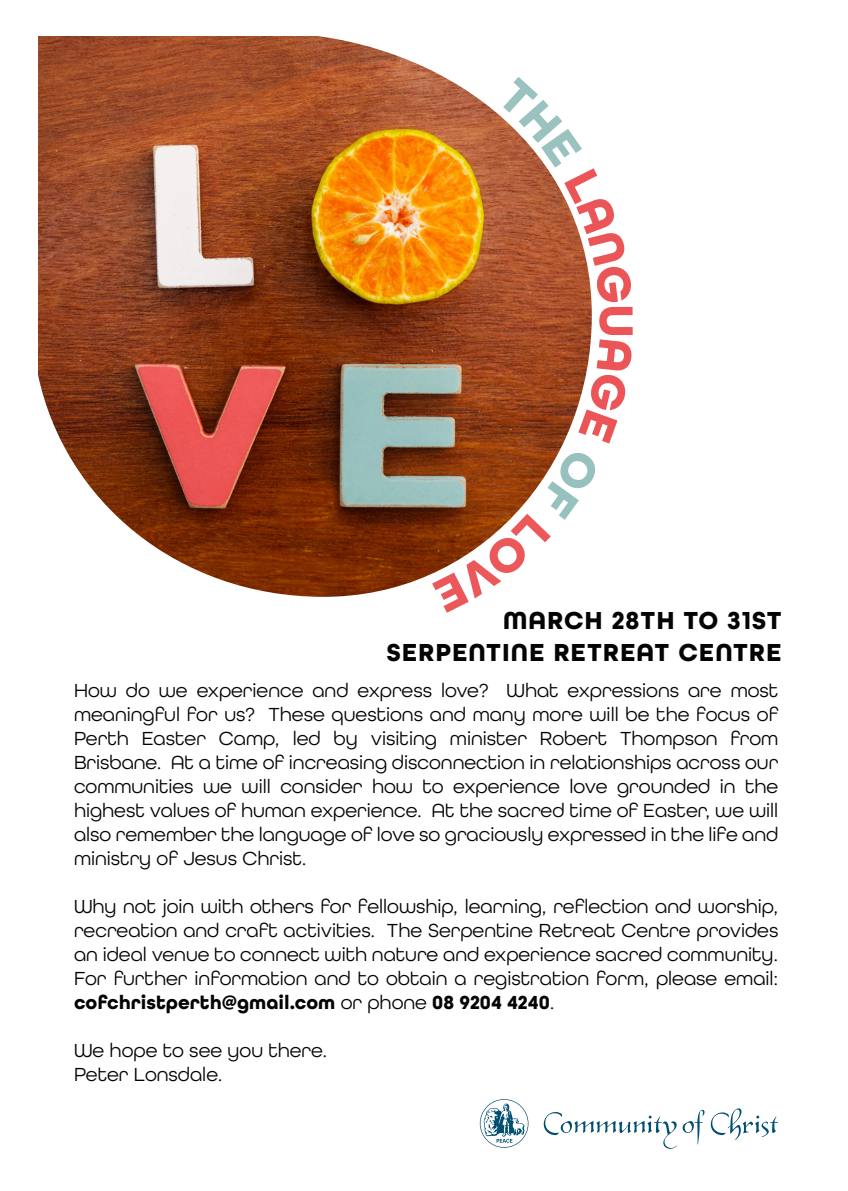
<style>
.page{position:relative;width:848px;height:1191px;background:#fff}
.page>*{position:absolute;margin:0;border:0;box-sizing:border-box;transform-origin:0 0}
.t1{font:700 50px "All Round Gothic";color:#eb5558}
.t2{font:700 26px/32px "All Round Gothic";letter-spacing:.035em;color:#040503;text-align:right}
.t3{font:20px/24px "All Round Gothic";color:#040503;text-align:justify}
.s1{font-weight:700}
</style>
<div class="page">
<img style="left:38px;top:36px;width:554px;height:561px">
<svg style="left:543px;top:1109px;width:161px;height:39px"></svg>
<svg style="left:710px;top:1108px;width:68px;height:32px"></svg>
<svg style="left:480px;top:1099px;width:48px;height:48px"></svg>
<svg style="left:496px;top:77px;width:96px;height:227px"></svg>
<svg style="left:432px;top:339px;width:160px;height:258px"></svg>
<h1 class="t1" style="left:646px;top:304px;width:35px;rotate:90deg">U</h1>
<h2 class="t2" style="left:386px;top:605px;width:396px">MARCH 28TH TO 31ST<br>SERPENTINE RETREAT CENTRE</h2>
<p class="t3" style="left:74px;top:677px;width:706px">How do we experience and express love? What expressions are most meaningful for us? These questions and many more will be the focus of Perth Easter Camp, led by visiting minister Robert Thompson from Brisbane. At a time of increasing disconnection in relationships across our communities we will consider how to experience love grounded in the highest values of human experience. At the sacred time of Easter, we will also remember the language of love so graciously expressed in the life and ministry of Jesus Christ.</p>
<p class="t3" style="left:74px;top:893px;width:706px">Why not join with others for fellowship, learning, reflection and worship, recreation and craft activities. The Serpentine Retreat Centre provides an ideal venue to connect with nature and experience sacred community.<br>For further information and to obtain a registration form, please email: <span class="s1">cofchristperth@gmail.com</span> or phone <span class="s1">08 9204 4240</span>.</p>
<p class="t3" style="left:74px;top:1037px;width:255px">We hope to see you there.<br>Peter Lonsdale.</p>
</div>
